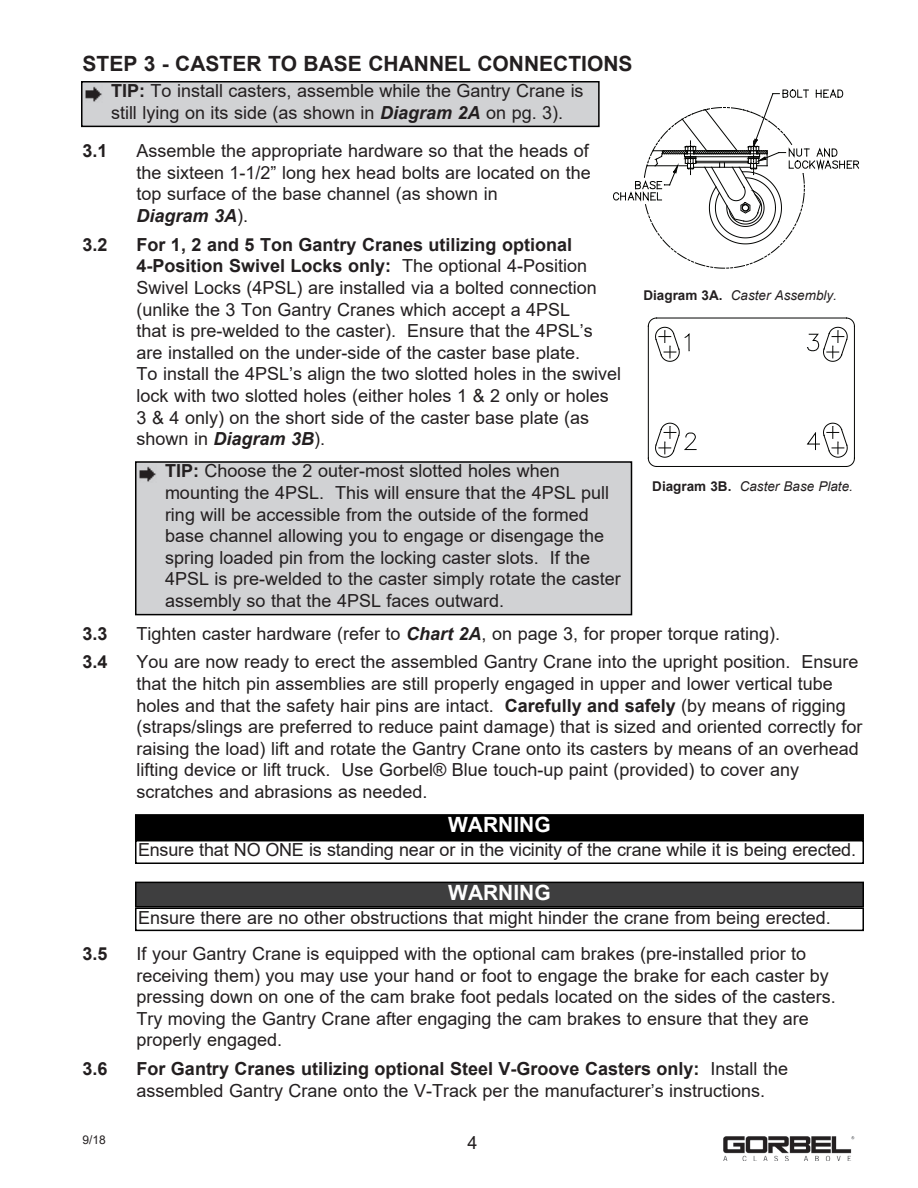
<style>
.page{position:relative;width:918px;height:1188px;background:#fff}
.page>*{position:absolute;margin:0;border:0;box-sizing:border-box;transform-origin:0 0}
.t1{font:700 21px "Arial";color:#231f20}
.t2{font:700 21px "Arial";color:#fff}
.t3{font:18px/21.6px "Arial";color:#231f20}
.t4{font:700 18px "Arial";color:#231f20}
.t5{font:italic 13.5px "Arial";color:#231f20}
.t6{font:12px "Arial";color:#231f20}
.s1{font-weight:700}
.s2{font-weight:700;font-style:italic}
.s3{font-weight:700;font-style:normal}
</style>
<div class="page">
<div style="left:82px;top:82px;width:517px;height:44px;background:#d1d2d4"></div>
<div style="left:81px;top:81px;width:519px;height:46px;border:2px solid #000"></div>
<img style="left:85px;top:86px;width:17px;height:16px">
<svg style="left:613px;top:90px;width:246px;height:179px"></svg>
<div style="left:136px;top:462px;width:496px;height:153px;background:#d1d2d4"></div>
<div style="left:135px;top:461px;width:497px;height:154px;border:2px solid #000"></div>
<img style="left:139px;top:466px;width:17px;height:16px">
<hr style="left:854px;top:326px;width:1px;height:132px;background:#040503">
<hr style="left:648px;top:326px;width:1px;height:132px;background:#040503">
<svg style="left:648px;top:423px;width:31px;height:43px"></svg>
<hr style="left:657px;top:466px;width:189px;height:1px;background:#040503">
<svg style="left:648px;top:318px;width:31px;height:43px"></svg>
<hr style="left:657px;top:318px;width:189px;height:1px;background:#040503">
<svg style="left:808px;top:318px;width:46px;height:43px"></svg>
<svg style="left:808px;top:423px;width:46px;height:43px"></svg>
<svg style="left:685px;top:433px;width:11px;height:17px"></svg>
<svg style="left:685px;top:334px;width:4px;height:17px"></svg>
<div style="left:136px;top:815px;width:727px;height:24px;background:#000"></div>
<div style="left:135px;top:814px;width:729px;height:26px;border:2px solid #000"></div>
<div style="left:135px;top:840px;width:729px;height:24px;border:2px solid #000"></div>
<div style="left:136px;top:882px;width:727px;height:25px;background:#3e3e3f"></div>
<div style="left:135px;top:882px;width:729px;height:25px;border:2px solid #000"></div>
<div style="left:135px;top:907px;width:729px;height:24px;border:2px solid #000"></div>
<img style="left:723px;top:1136px;width:132px;height:25px">
<p class="t1" style="left:82px;top:49px;width:552px">STEP 3 - CASTER TO BASE CHANNEL CONNECTIONS</p>
<p class="t3" style="left:111px;top:80px;width:474px"><span class="s1">TIP:</span> To install casters, assemble while the Gantry Crane is still lying on its side (as shown in <span class="s2">Diagram 2A</span> on pg. 3).</p>
<p class="t4" style="left:82px;top:138px;width:27px">3.1</p>
<p class="t3" style="left:136px;top:140px;width:456px">Assemble the appropriate hardware so that the heads of the sixteen 1-1/2” long hex head bolts are located on the top surface of the base channel (as shown in<br><span class="s2">Diagram 3A</span>).</p>
<p class="t4" style="left:82px;top:232px;width:27px">3.2</p>
<p class="t3" style="left:136px;top:234px;width:486px"><span class="s1">For 1, 2 and 5 Ton Gantry Cranes utilizing optional 4-Position Swivel Locks only:</span> The optional 4-Position Swivel Locks (4PSL) are installed via a bolted connection (unlike the 3 Ton Gantry Cranes which accept a 4PSL<br>that is pre-welded to the caster). Ensure that the 4PSL’s are installed on the under-side of the caster base plate.<br>To install the 4PSL’s align the two slotted holes in the swivel lock with two slotted holes (either holes 1 &amp; 2 only or holes 3 &amp; 4 only) on the short side of the caster base plate (as shown in <span class="s2">Diagram 3B</span>).</p>
<p class="t3" style="left:165px;top:460px;width:457px"><span class="s1">TIP:</span> Choose the 2 outer-most slotted holes when mounting the 4PSL. This will ensure that the 4PSL pull ring will be accessible from the outside of the formed base channel allowing you to engage or disengage the spring loaded pin from the locking caster slots. If the 4PSL is pre-welded to the caster simply rotate the caster assembly so that the 4PSL faces outward.</p>
<p class="t5" style="left:643px;top:287px;width:195px"><span class="s3">Diagram 3A.</span> Caster Assembly.</p>
<p class="t5" style="left:652px;top:477px;width:202px"><span class="s3">Diagram 3B.</span> Caster Base Plate.</p>
<p class="t4" style="left:82px;top:621px;width:27px">3.3</p>
<p class="t3" style="left:136px;top:622px;width:645px">Tighten caster hardware (refer to <span class="s2">Chart 2A</span>, on page 3, for proper torque rating).</p>
<p class="t4" style="left:82px;top:649px;width:27px">3.4</p>
<p class="t3" style="left:136px;top:651px;width:727px">You are now ready to erect the assembled Gantry Crane into the upright position. Ensure that the hitch pin assemblies are still properly engaged in upper and lower vertical tube holes and that the safety hair pins are intact. <span class="s1">Carefully and safely</span> (by means of rigging (straps/slings are preferred to reduce paint damage) that is sized and oriented correctly for raising the load) lift and rotate the Gantry Crane onto its casters by means of an overhead lifting device or lift truck. Use Gorbel® Blue touch-up paint (provided) to cover any scratches and abrasions as needed.</p>
<p class="t2" style="left:448px;top:810px;width:104px">WARNING</p>
<p class="t3" style="left:138px;top:839px;width:720px">Ensure that NO ONE is standing near or in the vicinity of the crane while it is being erected.</p>
<p class="t2" style="left:448px;top:878px;width:104px">WARNING</p>
<p class="t3" style="left:138px;top:906px;width:694px">Ensure there are no other obstructions that might hinder the crane from being erected.</p>
<p class="t4" style="left:82px;top:941px;width:27px">3.5</p>
<p class="t3" style="left:136px;top:943px;width:701px">If your Gantry Crane is equipped with the optional cam brakes (pre-installed prior to receiving them) you may use your hand or foot to engage the brake for each caster by pressing down on one of the cam brake foot pedals located on the sides of the casters.<br>Try moving the Gantry Crane after engaging the cam brakes to ensure that they are properly engaged.</p>
<p class="t4" style="left:82px;top:1056px;width:27px">3.6</p>
<p class="t3" style="left:136px;top:1058px;width:653px"><span class="s1">For Gantry Cranes utilizing optional Steel V-Groove Casters only:</span> Install the assembled Gantry Crane onto the V-Track per the manufacturer’s instructions.</p>
<p class="t6" style="left:82px;top:1132px;width:25px">9/18</p>
<p class="t3" style="left:467px;top:1131px;width:12px">4</p>
</div>
